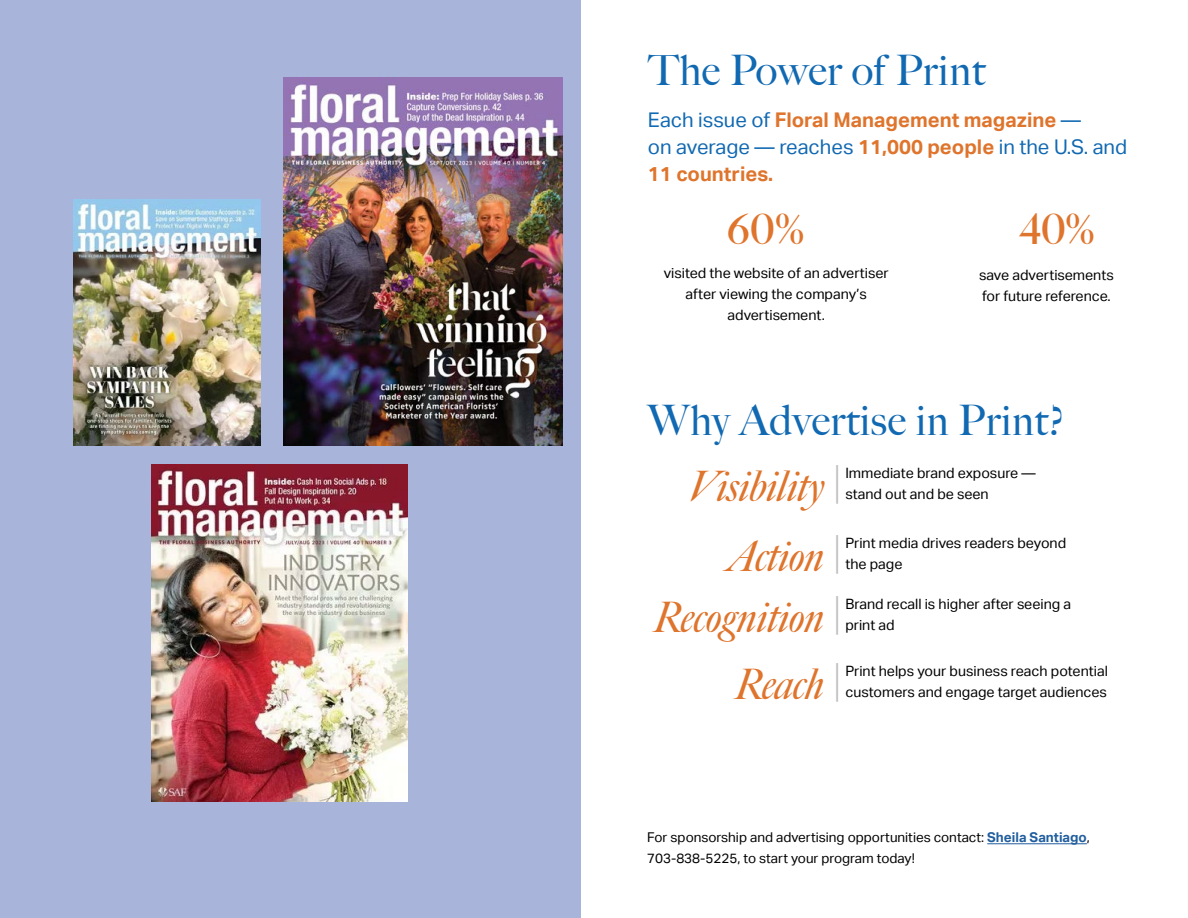
<style>
.page{position:relative;width:1188px;height:918px;background:#fff}
.page>*{position:absolute;margin:0;border:0;box-sizing:border-box;transform-origin:0 0}
.t1{font:italic 42px "Big Caslon FB";letter-spacing:-.005em;color:#df742c}
.t2{font:42px "Big Caslon FB";letter-spacing:.01em;color:#1169b2}
.t3{font:700 42px "Big Caslon FB";color:#df742c}
.t4{font:700 20.25px/27px "Aktiv Grotesk";color:#df742c}
.t5{font:14.25px/21px "Aktiv Grotesk";color:#000;text-align:center}
.t6{font:13.5px/21px "Aktiv Grotesk";color:#000}
.s1{font-weight:400;color:#1169b2}
.s2{font-style:normal;color:#bcbec0}
.s3{font-weight:700;color:#215e9e}
</style>
<div class="page">
<div style="left:0;top:0;width:580px;height:918px;background:#a8b4da"></div>
<img style="left:284px;top:77px;width:279px;height:368px">
<img style="left:151px;top:464px;width:256px;height:338px">
<hr style="left:987px;top:843px;width:100px;height:1px;background:#215e9e">
<img style="left:74px;top:200px;width:186px;height:245px">
<h1 class="t2" style="left:648px;top:46px;width:339px">The Power of Print</h1>
<h2 class="t4" style="left:648px;top:107px;width:481px"><span class="s1">Each issue of</span> Floral Management magazine <span class="s1">—<br>on average — reaches</span> 11,000 people <span class="s1">in the U.S. and<br></span>11 countries.</h2>
<h1 class="t3" style="left:728px;top:204px;width:78px">60%</h1>
<p class="t5" style="left:664px;top:263px;width:226px">visited the website of an advertiser after viewing the company’s advertisement.</p>
<h1 class="t3" style="left:1019px;top:204px;width:77px">40%</h1>
<p class="t5" style="left:979px;top:264px;width:136px;text-align:left">save advertisements for future reference.</p>
<h1 class="t2" style="left:648px;top:395px;width:418px">Why Advertise in Print?</h1>
<h1 class="t1" style="left:689px;top:462px;width:155px">Visibility <span class="s2">|</span></h1>
<p class="t5" style="left:845px;top:462px;width:192px">Immediate brand exposure —</p>
<p class="t5" style="left:845px;top:483px;width:145px">stand out and be seen</p>
<p class="t5" style="left:845px;top:533px;width:222px">Print media drives readers beyond</p>
<h1 class="t1" style="left:729px;top:532px;width:115px">Action <span class="s2">|</span></h1>
<p class="t5" style="left:845px;top:554px;width:59px">the page</p>
<p class="t5" style="left:845px;top:594px;width:227px">Brand recall is higher after seeing a</p>
<h1 class="t1" style="left:654px;top:593px;width:190px">Recognition <span class="s2">|</span></h1>
<p class="t5" style="left:845px;top:615px;width:51px">print ad</p>
<p class="t5" style="left:845px;top:660px;width:264px">Print helps your business reach potential</p>
<h1 class="t1" style="left:735px;top:660px;width:109px">Reach <span class="s2">|</span></h1>
<p class="t5" style="left:845px;top:681px;width:263px">customers and engage target audiences</p>
<p class="t6" style="left:647px;top:827px;width:444px">For sponsorship and advertising opportunities contact: <span class="s3">Sheila Santiago</span>,<br>703-838-5225, to start your program today!</p>
</div>
